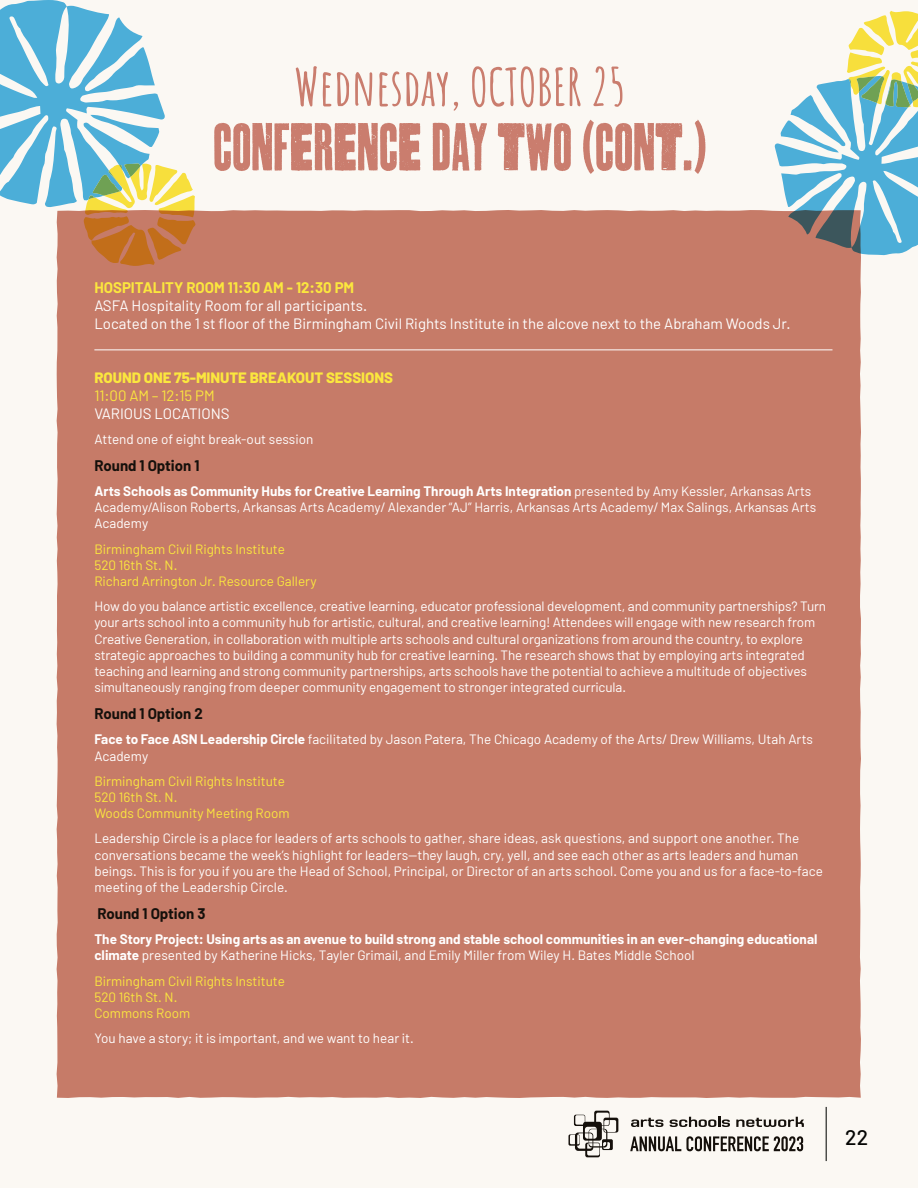
<style>
.page{position:relative;width:918px;height:1188px;background:#fbf8f3}
.page>*{position:absolute;margin:0;border:0;box-sizing:border-box;transform-origin:0 0}
.t1{font:70.5px "Thunderhouse Pro";color:#ca7d6e}
.t2{font:700 51px "Amatic SC";color:#ca7d6e}
.t3{font:500 21px "Barlow";color:#040503}
.t4{font:15px/18px "Barlow";color:#fff}
.t5{font:700 15px "Barlow";color:#15100b}
.t6{font:800 15px "Barlow";letter-spacing:-.005em;color:#fbe73e}
.t7{font:700 15px "Barlow";color:#fbe73e}
.t8{font:15px "Barlow";letter-spacing:-.005em;color:#fbe73e}
.t9{font:13.5px/16.2px "Barlow";letter-spacing:-.01em;color:#fff}
.t10{font:13.5px/16.2px "Barlow";color:#fbe73e}
.t11{font:700 13.5px/16.2px "Barlow";color:#fff}
.s1{font-weight:700}
.s2{font-weight:400}
</style>
<div class="page">
<div style="left:57px;top:210px;width:804px;height:888px;background:#c67b68"></div>
<svg style="left:0;top:0;width:196px;height:266px"></svg>
<svg style="left:774px;top:11px;width:144px;height:244px"></svg>
<hr style="left:826px;top:1107px;width:1px;height:54px;background:#040503">
<svg style="left:631px;top:1118px;width:32px;height:9px"></svg>
<svg style="left:670px;top:1117px;width:60px;height:10px"></svg>
<svg style="left:736px;top:1117px;width:68px;height:10px"></svg>
<svg style="left:569px;top:1111px;width:49px;height:46px"></svg>
<svg style="left:630px;top:1136px;width:173px;height:15px"></svg>
<hr style="left:94px;top:350px;width:738px;height:1px;background:#fff">
<h2 class="t2" style="left:294px;top:48px;width:332px">Wednesday, OCTOBER 25</h2>
<h1 class="t1" style="left:213px;top:107px;width:495px">CONFERENCE DAY TwO (CONT.)</h1>
<p class="t7" style="left:94px;top:278px;width:261px">HOSPITALITY ROOM 11:30 AM - 12:30 PM</p>
<p class="t4" style="left:94px;top:296px;width:698px">ASFA Hospitality Room for all participants.<br>Located on the 1 st floor of the Birmingham Civil Rights Institute in the alcove next to the Abraham Woods Jr.</p>
<p class="t6" style="left:94px;top:368px;width:300px">ROUND ONE 75-MINUTE BREAKOUT SESSIONS</p>
<p class="t8" style="left:94px;top:386px;width:122px">11:00 AM – 12:15 PM</p>
<p class="t4" style="left:94px;top:404px;width:137px">VARIOUS LOCATIONS</p>
<p class="t9" style="left:94px;top:430px;width:220px">Attend one of eight break-out session</p>
<p class="t5" style="left:94px;top:456px;width:107px">Round 1 Option 1</p>
<p class="t9" style="left:94px;top:483px;width:723px"><span class="s1">Arts Schools as Community Hubs for Creative Learning Through Arts Integration</span> presented by Amy Kessler, Arkansas Arts<br>Academy/Alison Roberts, Arkansas Arts Academy/ Alexander “AJ” Harris, Arkansas Arts Academy/ Max Salings, Arkansas Arts<br>Academy</p>
<p class="t10" style="left:94px;top:540px;width:224px">Birmingham Civil Rights Institute<br>520 16th St. N.<br>Richard Arrington Jr. Resource Gallery</p>
<p class="t9" style="left:94px;top:598px;width:733px">How do you balance artistic excellence, creative learning, educator professional development, and community partnerships? Turn your arts school into a community hub for artistic, cultural, and creative learning! Attendees will engage with new research from Creative Generation, in collaboration with multiple arts schools and cultural organizations from around the country, to explore strategic approaches to building a community hub for creative learning. The research shows that by employing arts integrated teaching and learning and strong community partnerships, arts schools have the potential to achieve a multitude of objectives simultaneously ranging from deeper community engagement to stronger integrated curricula.</p>
<p class="t5" style="left:94px;top:704px;width:110px">Round 1 Option 2</p>
<p class="t9" style="left:94px;top:731px;width:720px"><span class="s1">Face to Face ASN Leadership Circle</span> facilitated by Jason Patera, The Chicago Academy of the Arts/ Drew Williams, Utah Arts<br>Academy</p>
<p class="t10" style="left:94px;top:772px;width:197px">Birmingham Civil Rights Institute<br>520 16th St. N.<br>Woods Community Meeting Room</p>
<p class="t9" style="left:94px;top:830px;width:730px">Leadership Circle is a place for leaders of arts schools to gather, share ideas, ask questions, and support one another. The conversations became the week’s highlight for leaders--they laugh, cry, yell, and see each other as arts leaders and human beings. This is for you if you are the Head of School, Principal, or Director of an arts school. Come you and us for a face-to-face meeting of the Leadership Circle.</p>
<p class="t5" style="left:97px;top:904px;width:110px">Round 1 Option 3</p>
<p class="t11" style="left:94px;top:931px;width:725px">The Story Project: Using arts as an avenue to build strong and stable school communities in an ever-changing educational climate <span class="s2">presented by Katherine Hicks, Tayler Grimail, and Emily Miller from Wiley H. Bates Middle School</span></p>
<p class="t10" style="left:94px;top:972px;width:192px">Birmingham Civil Rights Institute<br>520 16th St. N.<br>Commons Room</p>
<p class="t9" style="left:94px;top:1030px;width:321px">You have a story; it is important, and we want to hear it.</p>
<h3 class="t3" style="left:845px;top:1124px;width:24px">22</h3>
</div>
